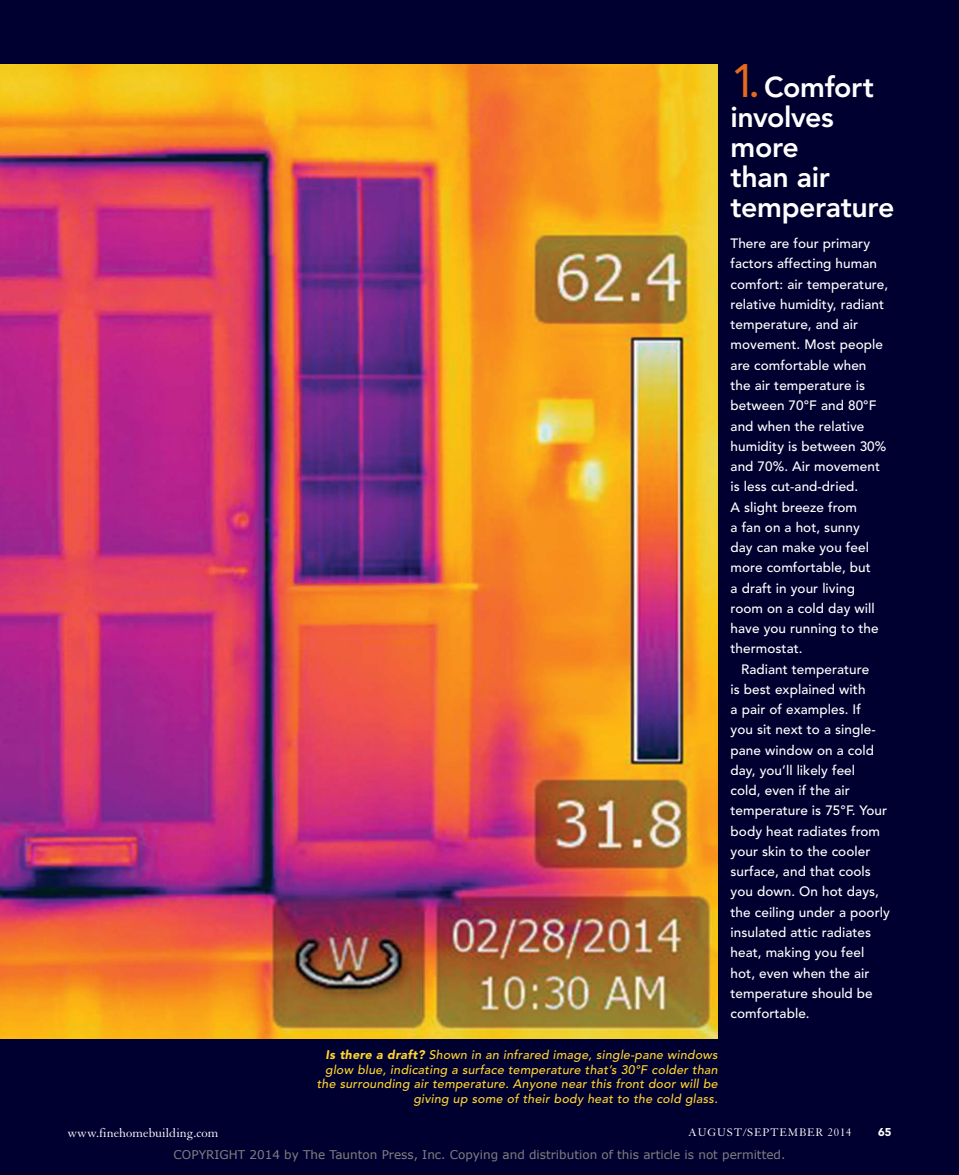
<style>
.page{position:relative;width:959px;height:1175px;background:#fff}
.page>*{position:absolute;margin:0;border:0;box-sizing:border-box;transform-origin:0 0}
.t1{font:800 28.5px/30px "Avenir LT Std";letter-spacing:-.015em;color:#fff}
.t2{font:500 13.5px/20.2px "Avenir LT Std";letter-spacing:.005em;color:#fff}
.t3{font:13.5px "Granjon LT Std";color:#fff}
.t4{font:italic 500 12.3px/14.7px "Avenir LT Std";letter-spacing:.02em;color:#ffd52f;text-align:right}
.t5{font:12px "Verdana";color:#808080}
.t6{font:12px "Granjon LT Std";letter-spacing:.07em;color:#fff}
.t7{font:900 11.25px "Avenir LT Std";color:#fff}
.s1{font-weight:900}
.s2{font-weight:400;font-size:46.5px;color:#e66a1e}
</style>
<div class="page">
<div style="left:0;top:0;width:958px;height:1174px;background:#000030"></div>
<img style="left:0;top:64px;width:717px;height:974px">
<p class="t4" style="left:317px;top:1047px;width:402px"><span class="s1">Is there a draft?</span> Shown in an infrared image, single-pane windows glow blue, indicating a surface temperature that’s 30°F colder than the surrounding air temperature. Anyone near this front door will be giving up some of their body heat to the cold glass.</p>
<h1 class="t1" style="left:730px;top:72px;width:165px"><span class="s2">1.</span>Comfort involves more<br>than air temperature</h1>
<p class="t2" style="left:730px;top:234px;width:159px">There are four primary factors affecting human comfort: air temperature, relative humidity, radiant temperature, and air movement. Most people are comfortable when the air temperature is between 70°F and 80°F and when the relative humidity is between 30% and 70%. Air movement is less cut-and-dried.<br>A slight breeze from<br>a fan on a hot, sunny<br>day can make you feel more comfortable, but<br>a draft in your living room on a cold day will have you running to the thermostat.</p>
<p class="t2" style="left:730px;top:659px;width:161px;text-indent:11px">Radiant temperature<br>is best explained with<br>a pair of examples. If<br>you sit next to a single&shy;pane window on a cold day, you’ll likely feel<br>cold, even if the air temperature is 75°F. Your body heat radiates from your skin to the cooler surface, and that cools you down. On hot days, the ceiling under a poorly insulated attic radiates heat, making you feel hot, even when the air temperature should be comfortable.</p>
<p class="t3" style="left:68px;top:1125px;width:152px">www.finehomebuilding.com</p>
<p class="t6" style="left:688px;top:1126px;width:165px">august/september 2014</p>
<p class="t7" style="left:878px;top:1125px;width:15px">65</p>
<p class="t5" style="left:174px;top:1146px;width:613px">COPYRIGHT 2014 by The Taunton Press, Inc. Copying and distribution of this article is not permitted.</p>
</div>
